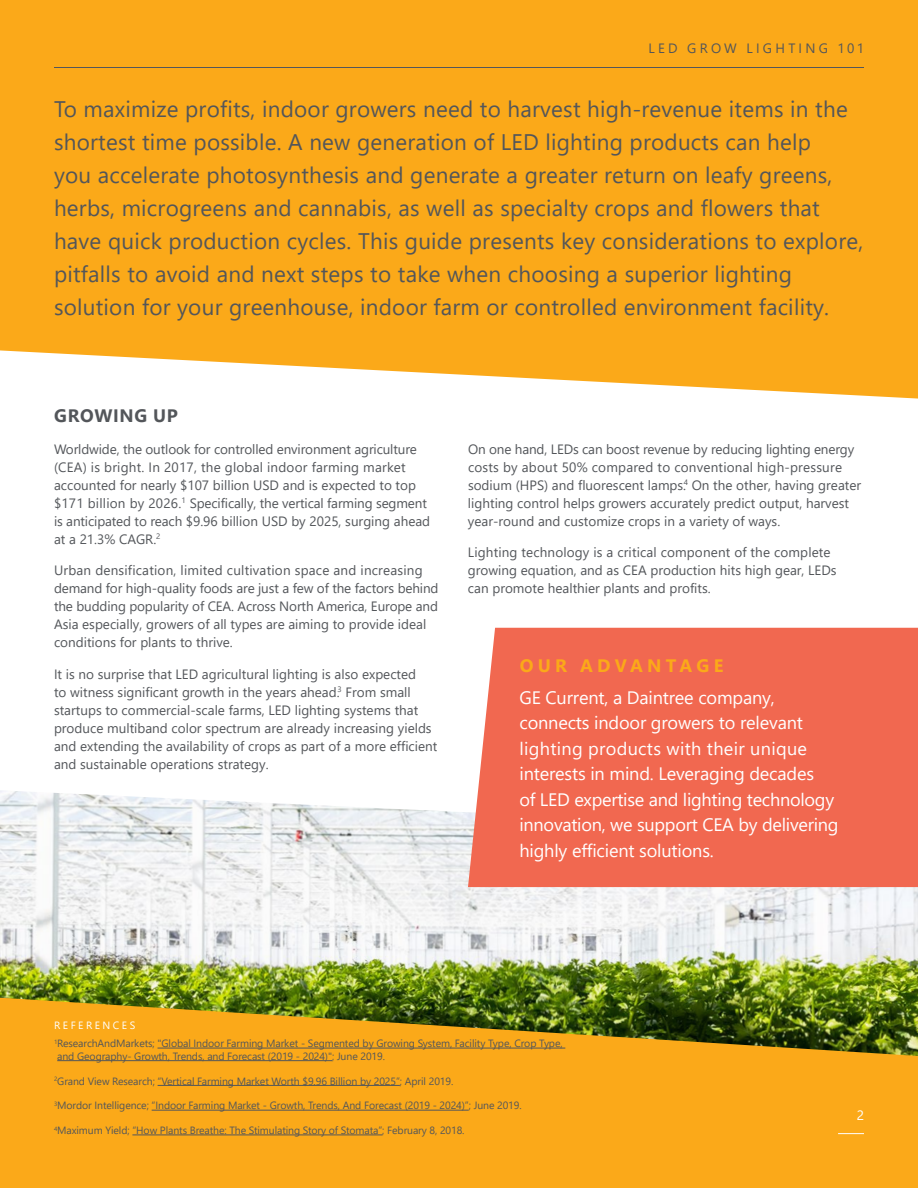
<style>
.page{position:relative;width:918px;height:1188px;background:#fff}
.page>*{position:absolute;margin:0;border:0;box-sizing:border-box;transform-origin:0 0}
.t1{font:22.5px/33px "Segoe UI";letter-spacing:.01em;color:#53565a}
.t2{font:18px/25.5px "Segoe UI";letter-spacing:-.01em;color:#fff}
.t3{font:700 18px "Segoe UI";letter-spacing:.235em;color:#fba919}
.t4{font:700 18px "Segoe UI";letter-spacing:.04em;color:#53565a}
.t5{font:13.5px/18px "Segoe UI";color:#53565a}
.t6{font:13.5px "Segoe UI";letter-spacing:.24em;color:#53565a}
.t7{font:13.5px "Segoe UI";color:#fff}
.t8{font:10.5px/18px "Segoe UI";letter-spacing:-.01em;color:#53565a}
.s1{color:#fff}
</style>
<div class="page">
<img style="left:0;top:790px;width:918px;height:208px">
<div style="left:0;top:0;width:918px;height:399px;background:#fba919"></div>
<hr style="left:54px;top:67px;width:810px;height:1px;background:#53565a">
<svg style="left:0;top:998px;width:918px;height:190px;background:#de9c18"></svg>
<hr style="left:158px;top:1048px;width:407px;height:1px;background:#53565a">
<hr style="left:57px;top:1060px;width:275px;height:1px;background:#53565a">
<hr style="left:158px;top:1085px;width:242px;height:1px;background:#53565a">
<hr style="left:152px;top:1110px;width:317px;height:1px;background:#53565a">
<hr style="left:132px;top:1135px;width:250px;height:1px;background:#53565a">
<svg style="left:838px;top:1133px;width:26px;height:1px"></svg>
<div style="left:468px;top:628px;width:450px;height:259px;background:#f16850"></div>
<p class="t6" style="left:649px;top:36px;width:217px">LED GROW LIGHTING 101</p>
<p class="t1" style="left:54px;top:90px;width:811px">To maximize profits, indoor growers need to harvest high-revenue items in the shortest time possible. A new generation of LED lighting products can help<br>you accelerate photosynthesis and generate a greater return on leafy greens, herbs, microgreens and cannabis, as well as specialty crops and flowers that have quick production cycles. This guide presents key considerations to explore, pitfalls to avoid and next steps to take when choosing a superior lighting solution for your greenhouse, indoor farm or controlled environment facility.</p>
<h2 class="t4" style="left:54px;top:399px;width:125px">GROWING UP</h2>
<p class="t5" style="left:54px;top:439px;width:378px">Worldwide, the outlook for controlled environment agriculture (CEA) is bright. In 2017, the global indoor farming market accounted for nearly $107 billion USD and is expected to top $171 billion by 2026.<sup>1</sup> Specifically, the vertical farming segment is anticipated to reach $9.96 billion USD by 2025, surging ahead at a 21.3% CAGR.<sup>2</sup></p>
<p class="t5" style="left:54px;top:560px;width:386px">Urban densification, limited cultivation space and increasing demand for high-quality foods are just a few of the factors behind the budding popularity of CEA. Across North America, Europe and Asia especially, growers of all types are aiming to provide ideal conditions for plants to thrive.</p>
<p class="t5" style="left:54px;top:664px;width:385px">It is no surprise that LED agricultural lighting is also expected<br>to witness significant growth in the years ahead.<sup>3</sup> From small startups to commercial-scale farms, LED lighting systems that produce multiband color spectrum are already increasing yields and extending the availability of crops as part of a more efficient and sustainable operations strategy.</p>
<p class="t5" style="left:468px;top:439px;width:395px">On one hand, LEDs can boost revenue by reducing lighting energy costs by about 50% compared to conventional high-pressure sodium (HPS) and fluorescent lamps.<sup>4</sup> On the other, having greater lighting control helps growers accurately predict output, harvest year-round and customize crops in a variety of ways.</p>
<p class="t5" style="left:468px;top:542px;width:370px">Lighting technology is a critical component of the complete growing equation, and as CEA production hits high gear, LEDs can promote healthier plants and profits.</p>
<h2 class="t3" style="left:520px;top:648px;width:205px">OUR ADVANTAGE</h2>
<p class="t2" style="left:519px;top:683px;width:321px">GE Current, a Daintree company, connects indoor growers to relevant lighting products with their unique interests in mind. Leveraging decades<br>of LED expertise and lighting technology innovation, we support CEA by delivering highly efficient solutions.</p>
<p class="t8" style="left:54px;top:1015px;width:510px"><span class="s1">REFERENCES<br></span><sup>1</sup>ResearchAndMarkets; "Global Indoor Farming Market - Segmented by Growing System, Facility Type, Crop Type,</p>
<p class="t8" style="left:57px;top:1046px;width:329px">and Geography- Growth, Trends, and Forecast (2019 - 2024)"; June 2019.</p>
<p class="t8" style="left:54px;top:1071px;width:401px"><sup>2</sup>Grand View Research; “Vertical Farming Market Worth $9.96 Billion by 2025”; April 2019.</p>
<p class="t8" style="left:54px;top:1096px;width:469px"><sup>3</sup>Mordor Intelligence; “Indoor Farming Market - Growth, Trends, And Forecast (2019 - 2024)”; June 2019.</p>
<p class="t8" style="left:54px;top:1120px;width:412px"><sup>4</sup>Maximum Yield; “How Plants Breathe: The Stimulating Story of Stomata”; February 8, 2018.</p>
<p class="t7" style="left:857px;top:1103px;width:9px">2</p>
</div>
